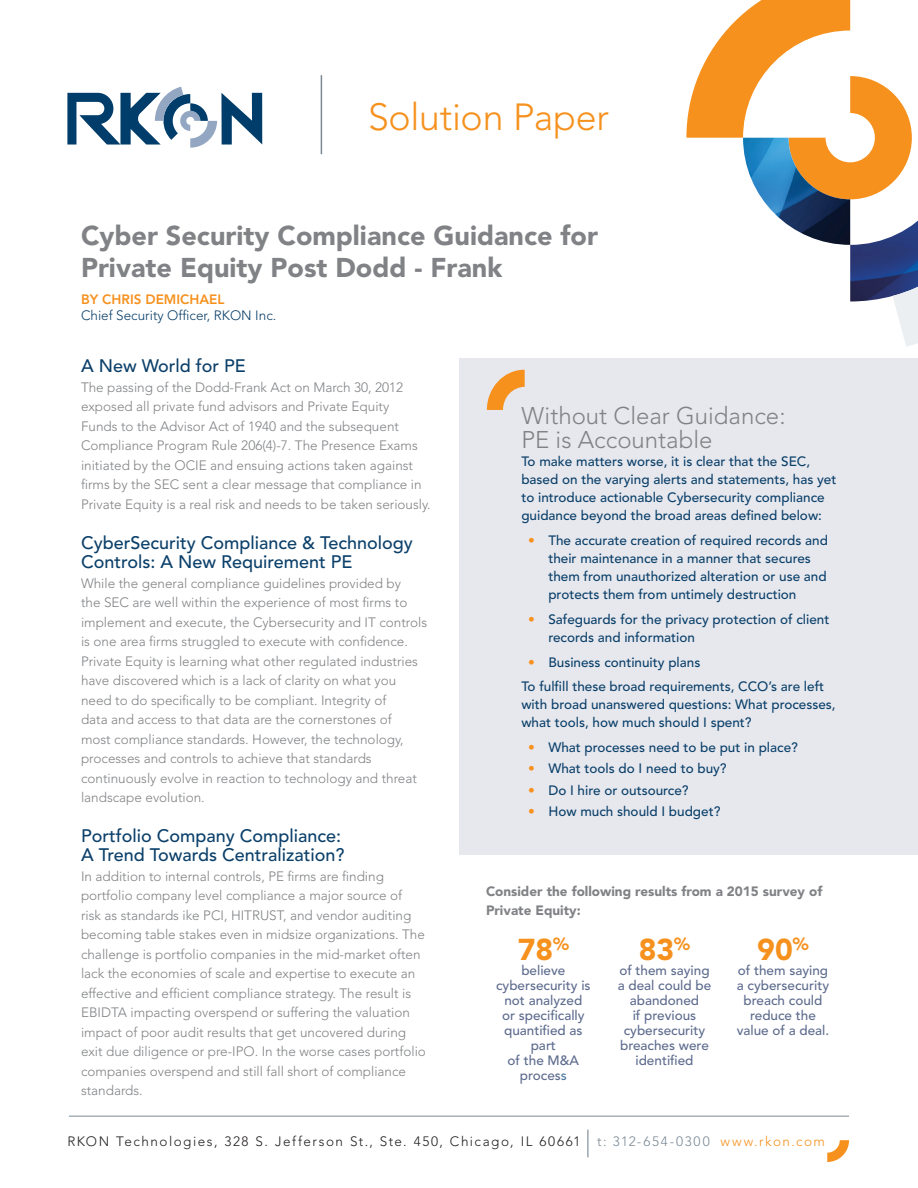
<style>
.page{position:relative;width:918px;height:1188px;background:#fff}
.page>*{position:absolute;margin:0;border:0;box-sizing:border-box;transform-origin:0 0}
.t1{font:300 37.5px "Avenir";letter-spacing:-.005em;color:#f6911e}
.t2{font:900 30px "Avenir";color:#f6911e}
.t3{font:900 27px/32.4px "Avenir";color:#808285}
.Subhead{font:300 24px/24px "Avenir";color:#808285}
.Subhead-2{font:500 18px/19.5px "Avenir";color:#0b406a}
.Body{font:300 13.5px/19.5px "Avenir";color:#808285}
.Body-2{font:500 13.5px/18px "Avenir";color:#0b406a}
.t4{font:500 13.5px/15px "Avenir";color:#5e6c8e;text-align:center}
.t5{font:300 13.5px "Avenir";letter-spacing:.11em;color:#231f20}
.Body-3{font:900 13.5px/19.5px "Avenir";color:#808285}
.Body-4{font:300 13.5px "Avenir";color:#0b406a}
.Body-5{font:800 13.5px "Avenir";color:#f6911e}
.s1{font-weight:900;color:#f6911e}
.s2{color:#4e7aa1}
.s3{color:#7b8995}
.s4{color:#f6911e}
</style>
<div class="page">
<svg style="left:827px;top:1140px;width:22px;height:22px"></svg>
<svg style="left:587px;top:1130px;width:1px;height:27px"></svg>
<hr style="left:69px;top:1116px;width:780px;height:1px;background:#7b8995">
<svg style="left:686px;top:0;width:232px;height:347px"></svg>
<svg style="left:67px;top:87px;width:195px;height:61px"></svg>
<hr style="left:321px;top:75px;width:1px;height:79px;background:#7b8995">
<div style="left:459px;top:359px;width:459px;height:496px;background:#e7e8ee"></div>
<svg style="left:487px;top:370px;width:38px;height:40px"></svg>
<h1 class="t1" style="left:368px;top:95px;width:243px">Solution Paper</h1>
<p class="t3" style="left:81px;top:219px;width:518px">Cyber Security Compliance Guidance for<br>Private Equity Post Dodd - Frank</p>
<p class="Body-5" style="left:81px;top:291px;width:145px">BY CHRIS DEMICHAEL</p>
<p class="Body-4" style="left:81px;top:307px;width:197px">Chief Security Officer, RKON Inc.</p>
<p class="Subhead-2" style="left:81px;top:357px;width:166px">A New World for PE</p>
<p class="Body" style="left:81px;top:377px;width:351px">The passing of the Dodd-Frank Act on March 30, 2012 exposed all private fund advisors and Private Equity<br>Funds to the Advisor Act of 1940 and the subsequent Compliance Program Rule 206(4)-7. The Presence Exams initiated by the OCIE and ensuing actions taken against firms by the SEC sent a clear message that compliance in Private Equity is a real risk and needs to be taken seriously.</p>
<p class="Subhead-2" style="left:81px;top:533px;width:333px">CyberSecurity Compliance &amp; Technology<br>Controls: A New Requirement PE</p>
<p class="Body" style="left:81px;top:573px;width:348px">While the general compliance guidelines provided by<br>the SEC are well within the experience of most firms to implement and execute, the Cybersecurity and IT controls is one area firms struggled to execute with confidence.<br>Private Equity is learning what other regulated industries have discovered which is a lack of clarity on what you need to do specifically to be compliant. Integrity of<br>data and access to that data are the cornerstones of<br>most compliance standards. However, the technology, processes and controls to achieve that standards continuously evolve in reaction to technology and threat landscape evolution.</p>
<p class="Subhead-2" style="left:81px;top:826px;width:265px">Portfolio Company Compliance:<br>A Trend Towards Centralization?</p>
<p class="Body" style="left:81px;top:866px;width:346px">In addition to internal controls, PE firms are finding portfolio company level compliance a major source of<br>risk as standards ike PCI, HITRUST, and vendor auditing becoming table stakes even in midsize organizations. The challenge is portfolio companies in the mid-market often lack the economies of scale and expertise to execute an effective and efficient compliance strategy. The result is EBIDTA impacting overspend or suffering the valuation impact of poor audit results that get uncovered during exit due diligence or pre-IPO. In the worse cases portfolio companies overspend and still fall short of compliance standards.</p>
<p class="Subhead" style="left:521px;top:404px;width:266px">Without Clear Guidance:<br>PE is Accountable</p>
<p class="Body-2" style="left:521px;top:453px;width:317px">To make matters worse, it is clear that the SEC, based on the varying alerts and statements, has yet to introduce actionable Cybersecurity compliance guidance beyond the broad areas defined below:</p>
<p class="Body-2" style="left:548px;top:532px;width:281px;text-indent:-20px"><span class="s1">•</span> The accurate creation of required records and their maintenance in a manner that secures them from unauthorized alteration or use and protects them from untimely destruction</p>
<p class="Body-2" style="left:548px;top:610px;width:283px;text-indent:-20px"><span class="s1">•</span> Safeguards for the privacy protection of client records and information</p>
<p class="Body-2" style="left:528px;top:653px;width:174px"><span class="s1">•</span> Business continuity plans</p>
<p class="Body-2" style="left:521px;top:678px;width:316px">To fulfill these broad requirements, CCO’s are left with broad unanswered questions: What processes, what tools, how much should I spent?</p>
<p class="Body-2" style="left:528px;top:739px;width:271px"><span class="s1">•</span> What processes need to be put in place?</p>
<p class="Body-2" style="left:528px;top:760px;width:200px"><span class="s1">•</span> What tools do I need to buy?</p>
<p class="Body-2" style="left:528px;top:781px;width:162px"><span class="s1">•</span> Do I hire or outsource?</p>
<p class="Body-2" style="left:528px;top:802px;width:194px"><span class="s1">•</span> How much should I budget?</p>
<p class="Body-3" style="left:486px;top:881px;width:338px">Consider the following results from a 2015 survey of<br>Private Equity:</p>
<p class="t2" style="left:518px;top:931px;width:53px">78<sup>%</sup></p>
<p class="t4" style="left:496px;top:963px;width:96px">believe cybersecurity is not analyzed<br>or specifically quantified as part<br>of the M&amp;A proces<span class="s2">s</span></p>
<p class="t2" style="left:639px;top:931px;width:53px">83<sup>%</sup></p>
<p class="t4" style="left:618px;top:963px;width:95px">of them saying a deal could be abandoned<br>if previous cybersecurity breaches were identified</p>
<p class="t2" style="left:757px;top:931px;width:53px">90<sup>%</sup></p>
<p class="t4" style="left:737px;top:963px;width:94px">of them saying a cybersecurity breach could reduce the value of a deal.</p>
<p class="t5" style="left:67px;top:1133px;width:759px">RKON Technologies, 328 S. Jefferson St., Ste. 450, Chicago, IL 60661 <span class="s3">t: 312-654-0300</span> <span class="s4">www.rkon.com</span></p>
</div>
